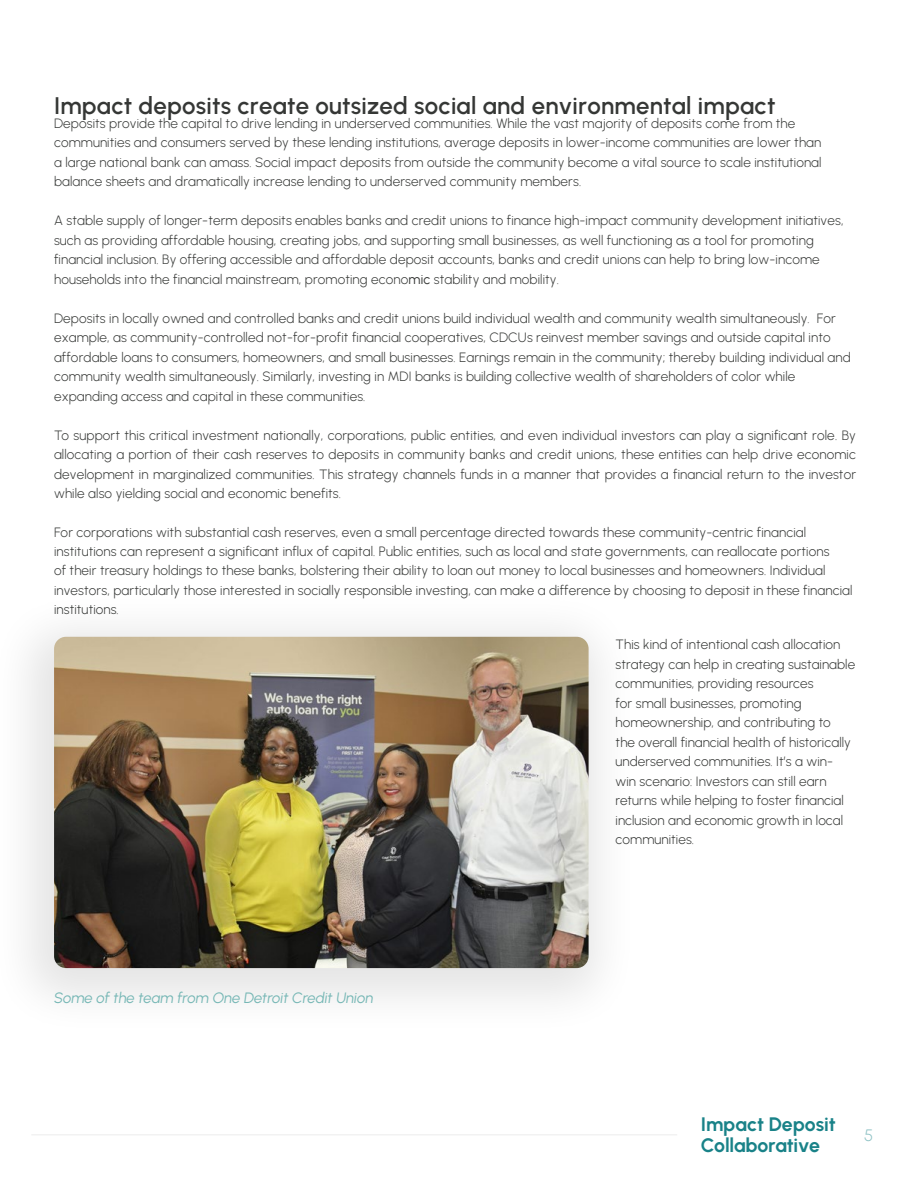
<style>
.page{position:relative;width:918px;height:1188px;background:#fff}
.page>*{position:absolute;margin:0;border:0;box-sizing:border-box;transform-origin:0 0}
.t1{font:24px "Urbanist";letter-spacing:.01em;color:#353735}
.t2{font:700 19.5px/21px "Urbanist";letter-spacing:-.01em;color:#198288}
.t3{font:16.5px "Urbanist";color:#8bc0c3}
.t4{font:italic 15px "Urbanist";letter-spacing:-.005em;color:#76b7b5}
.t5{font:13.5px/19.5px "Urbanist";letter-spacing:.01em;color:#353735}
</style>
<div class="page">
<div style="left:0;top:589px;width:640px;height:449px;background:#000;opacity:.11"></div>
<img style="left:54px;top:637px;width:535px;height:331px">
<hr style="left:31px;top:1134px;width:646px;height:2px;background:#f2f2f2">
<h1 class="t1" style="left:54px;top:90px;width:723px">Impact deposits create outsized social and environmental impact</h1>
<p class="t5" style="left:54px;top:113px;width:769px">Deposits provide the capital to drive lending in underserved communities. While the vast majority of deposits come from the communities and consumers served by these lending institutions, average deposits in lower-income communities are lower than a large national bank can amass. Social impact deposits from outside the community become a vital source to scale institutional balance sheets and dramatically increase lending to underserved community members.</p>
<p class="t5" style="left:54px;top:211px;width:791px">A stable supply of longer-term deposits enables banks and credit unions to finance high-impact community development initiatives, such as providing affordable housing, creating jobs, and supporting small businesses, as well functioning as a tool for promoting financial inclusion. By offering accessible and affordable deposit accounts, banks and credit unions can help to bring low-income households into the financial mainstream, promoting economic stability and mobility.</p>
<p class="t5" style="left:54px;top:308px;width:798px">Deposits in locally owned and controlled banks and credit unions build individual wealth and community wealth simultaneously. For example, as community-controlled not-for-profit financial cooperatives, CDCUs reinvest member savings and outside capital into affordable loans to consumers, homeowners, and small businesses. Earnings remain in the community; thereby building individual and community wealth simultaneously. Similarly, investing in MDI banks is building collective wealth of shareholders of color while expanding access and capital in these communities.</p>
<p class="t5" style="left:54px;top:425px;width:804px;text-align:justify">To support this critical investment nationally, corporations, public entities, and even individual investors can play a significant role. By allocating a portion of their cash reserves to deposits in community banks and credit unions, these entities can help drive economic development in marginalized communities. This strategy channels funds in a manner that provides a financial return to the investor while also yielding social and economic benefits.</p>
<p class="t5" style="left:54px;top:523px;width:800px;line-height:19px">For corporations with substantial cash reserves, even a small percentage directed towards these community-centric financial institutions can represent a significant influx of capital. Public entities, such as local and state governments, can reallocate portions<br>of their treasury holdings to these banks, bolstering their ability to loan out money to local businesses and homeowners. Individual investors, particularly those interested in socially responsible investing, can make a difference by choosing to deposit in these financial institutions.</p>
<p class="t5" style="left:616px;top:634px;width:241px">This kind of intentional cash allocation strategy can help in creating sustainable communities, providing resources<br>for small businesses, promoting homeownership, and contributing to<br>the overall financial health of historically underserved communities. It’s a win&shy;win scenario: Investors can still earn returns while helping to foster financial inclusion and economic growth in local communities.</p>
<p class="t4" style="left:54px;top:988px;width:321px">Some of the team from One Detroit Credit Union</p>
<h2 class="t2" style="left:701px;top:1113px;width:137px">Impact Deposit<br>Collaborative</h2>
<p class="t3" style="left:864px;top:1124px;width:11px">5</p>
</div>
